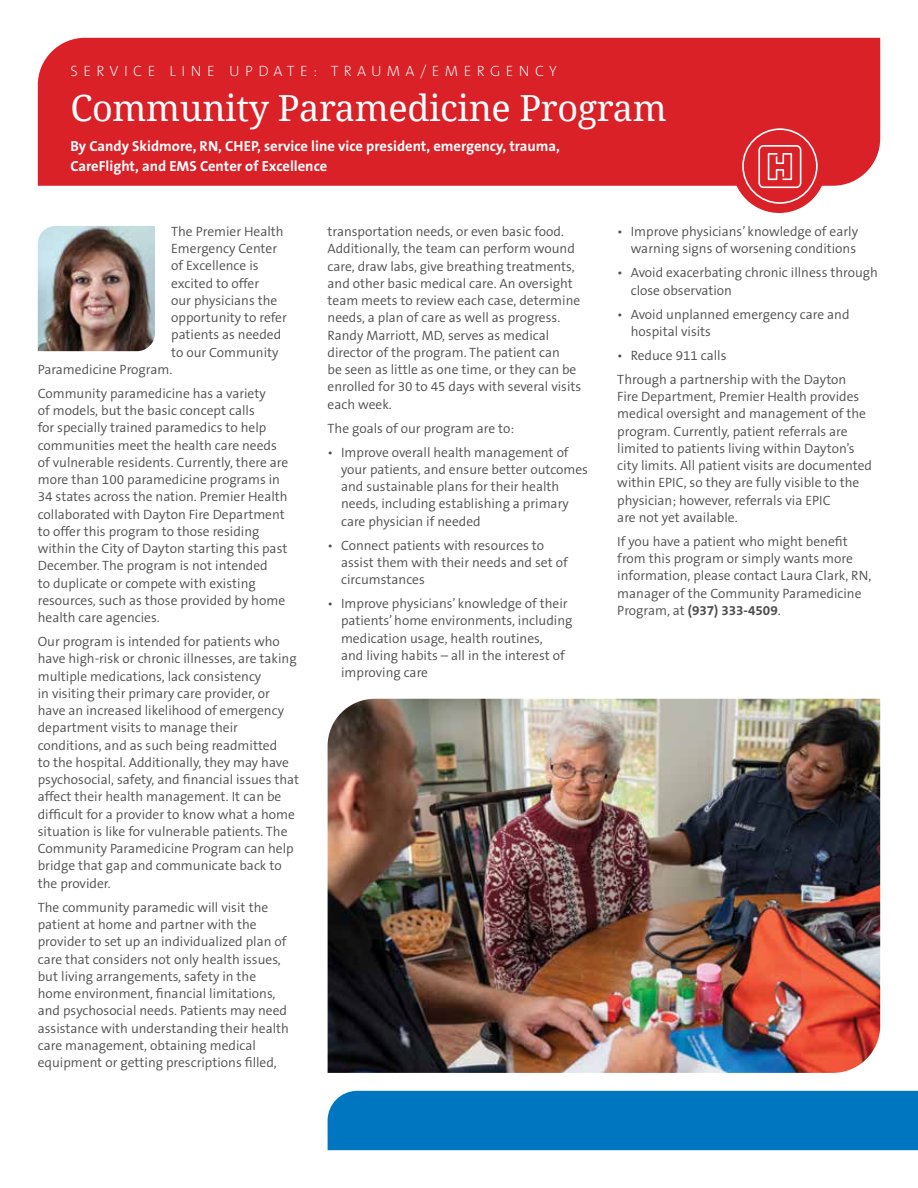
<style>
.page{position:relative;width:918px;height:1188px;background:#fff}
.page>*{position:absolute;margin:0;border:0;box-sizing:border-box;transform-origin:0 0}
.t1{font:36px "Noto Serif";letter-spacing:-.01em;color:#fff}
.t2{font:200 15px "The Sans B2";letter-spacing:.36em;color:#fff}
.t3{font:700 14.7px/19.5px "The Sans B7";color:#fff}
.t4{font:300 13.5px/17.2px "The Sans B4";color:#4d4d4f}
.t5{font:700 13.5px "The Sans B7";color:#4d4d4f}
.s1{font-family:"The Sans B4";font-weight:300}
</style>
<div class="page">
<div style="left:328px;top:1091px;width:590px;height:59px;background:#0076c0"></div>
<img style="left:328px;top:699px;width:552px;height:374px">
<div style="left:732px;top:119px;width:94px;height:94px;background:#da2128;border-radius:50%"></div>
<div style="left:38px;top:38px;width:842px;height:148px;background:#da2128"></div>
<img style="left:38px;top:226px;width:117px;height:125px">
<svg style="left:742px;top:128px;width:76px;height:76px"></svg>
<p class="t2" style="left:70px;top:63px;width:488px">SERVICE LINE UPDATE: TRAUMA/EMERGENCY</p>
<h1 class="t1" style="left:70px;top:83px;width:598px">Community Paramedicine Program</h1>
<p class="t3" style="left:70px;top:137px;width:491px">By Candy Skidmore, RN, CHEP, service line vice president, emergency, trauma,<br>CareFlight, and EMS Center of Excellence</p>
<p class="t4" style="left:171px;top:223px;width:114px">The Premier Health</p>
<p class="t4" style="left:171px;top:240px;width:108px">Emergency Center</p>
<p class="t4" style="left:171px;top:258px;width:89px">of Excellence is</p>
<p class="t4" style="left:171px;top:275px;width:90px">excited to offer</p>
<p class="t4" style="left:171px;top:292px;width:108px">our physicians the</p>
<p class="t4" style="left:171px;top:309px;width:117px">opportunity to refer</p>
<p class="t4" style="left:171px;top:327px;width:112px">patients as needed</p>
<p class="t4" style="left:171px;top:344px;width:109px">to our Community</p>
<p class="t4" style="left:38px;top:361px;width:136px">Paramedicine Program.</p>
<p class="t4" style="left:38px;top:385px;width:252px">Community paramedicine has a variety<br>of models, but the basic concept calls<br>for specially trained paramedics to help communities meet the health care needs of vulnerable residents. Currently, there are more than 100 paramedicine programs in 34 states across the nation. Premier Health collaborated with Dayton Fire Department to offer this program to those residing within the City of Dayton starting this past December. The program is not intended<br>to duplicate or compete with existing resources, such as those provided by home health care agencies.</p>
<p class="t4" style="left:38px;top:633px;width:263px">Our program is intended for patients who have high-risk or chronic illnesses, are taking multiple medications, lack consistency<br>in visiting their primary care provider, or have an increased likelihood of emergency department visits to manage their conditions, and as such being readmitted<br>to the hospital. Additionally, they may have psychosocial, safety, and financial issues that affect their health management. It can be difficult for a provider to know what a home situation is like for vulnerable patients. The Community Paramedicine Program can help bridge that gap and communicate back to the provider.</p>
<p class="t4" style="left:38px;top:899px;width:253px">The community paramedic will visit the patient at home and partner with the provider to set up an individualized plan of care that considers not only health issues, but living arrangements, safety in the home environment, financial limitations, and psychosocial needs. Patients may need assistance with understanding their health care management, obtaining medical equipment or getting prescriptions filled,</p>
<p class="t4" style="left:328px;top:223px;width:255px">transportation needs, or even basic food.<br>Additionally, the team can perform wound care, draw labs, give breathing treatments, and other basic medical care. An oversight team meets to review each case, determine needs, a plan of care as well as progress.<br>Randy Marriott, MD, serves as medical director of the program. The patient can<br>be seen as little as one time, or they can be enrolled for 30 to 45 days with several visits each week.</p>
<p class="t4" style="left:328px;top:420px;width:188px">The goals of our program are to:</p>
<p class="t4" style="left:341px;top:444px;width:248px;text-indent:-14px">• Improve overall health management of your patients, and ensure better outcomes and sustainable plans for their health needs, including establishing a primary care physician if needed</p>
<p class="t4" style="left:341px;top:537px;width:228px;text-indent:-14px">• Connect patients with resources to assist them with their needs and set of circumstances</p>
<p class="t4" style="left:341px;top:595px;width:233px;text-indent:-14px">• Improve physicians’ knowledge of their patients’ home environments, including medication usage, health routines,<br>and living habits – all in the interest of improving care</p>
<p class="t4" style="left:617px;top:223px;width:242px;text-align:right">• Improve physicians’ knowledge of early warning signs of worsening conditions</p>
<p class="t4" style="left:631px;top:265px;width:249px;text-indent:-14px">• Avoid exacerbating chronic illness through close observation</p>
<p class="t4" style="left:631px;top:306px;width:220px;text-indent:-14px">• Avoid unplanned emergency care and hospital visits</p>
<p class="t4" style="left:617px;top:344px;width:231px;line-height:24px">• Reduce 911 calls<br>Through a partnership with the Dayton</p>
<p class="t4" style="left:617px;top:388px;width:256px">Fire Department, Premier Health provides medical oversight and management of the program. Currently, patient referrals are limited to patients living within Dayton’s city limits. All patient visits are documented within EPIC, so they are fully visible to the physician; however, referrals via EPIC<br>are not yet available.</p>
<p class="t4" style="left:617px;top:533px;width:256px">If you have a patient who might benefit from this program or simply wants more information, please contact Laura Clark, RN, manager of the Community Paramedicine</p>
<p class="t5" style="left:617px;top:603px;width:165px"><span class="s1">Program, at</span> (937) 333-4509<span class="s1">.</span></p>
</div>
